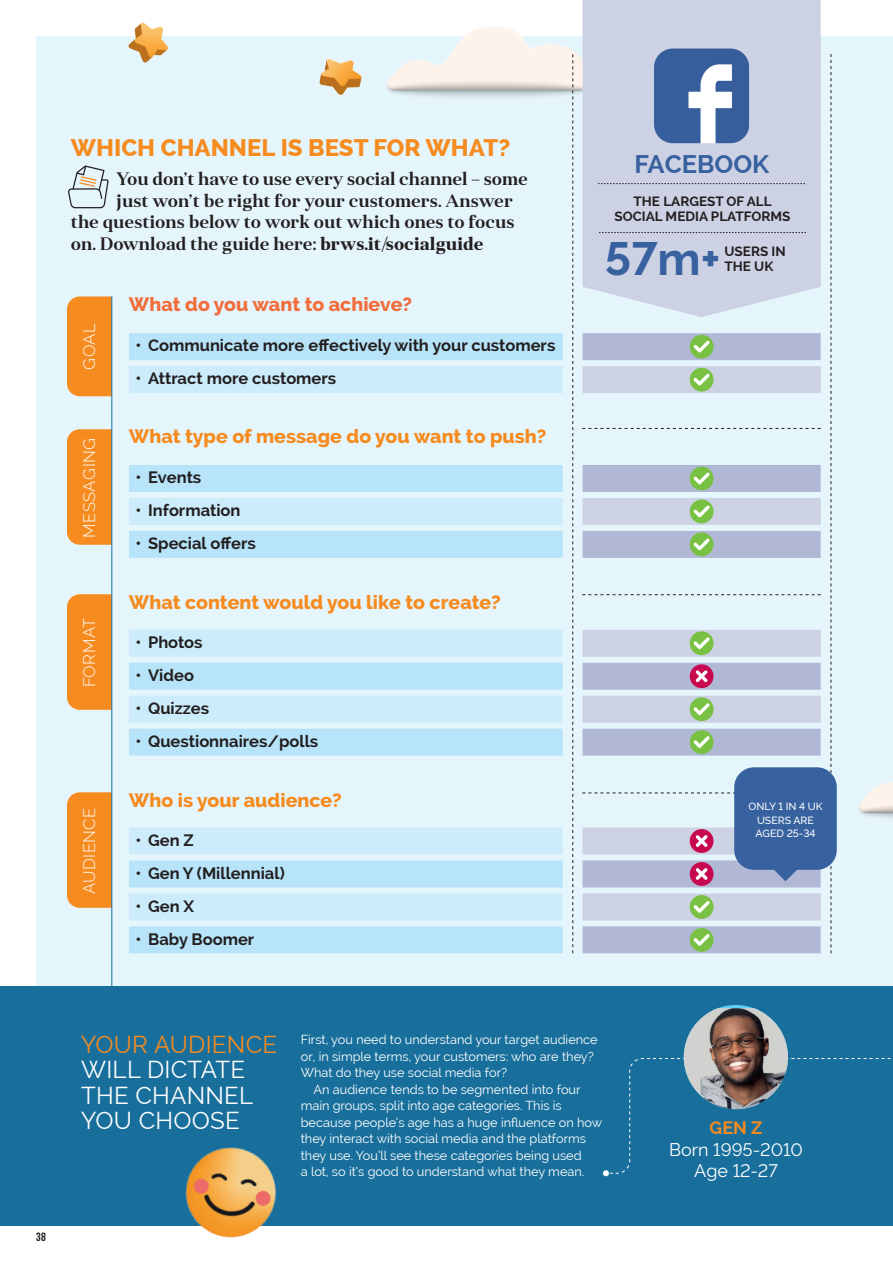
<style>
.page{position:relative;width:893px;height:1263px;background:#fff}
.page>*{position:absolute;margin:0;border:0;box-sizing:border-box;transform-origin:0 0}
.t1{font:700 46.5px "Raleway";color:#38619f}
.t2{font:700 25.5px "Raleway";color:#38619f}
.t3{font:24px/25.5px "Raleway";letter-spacing:.01em;color:#fff}
.t4{font:800 24px "Raleway";color:#f68b1f}
.t5{font:800 19.5px "Raleway";color:#f68b1f}
.t6{font:800 19.5px "Raleway";color:#f26d3c}
.t7{font:600 18px "Anglecia Pro Title";color:#231f20}
.t8{font:18px "Raleway";color:#fff}
.t9{font:700 18px "Raleway";color:#f68b1f}
.t10{font:700 16.5px "Raleway";color:#231f20}
.t11{font:300 16.5px "Raleway";letter-spacing:.025em;color:#fff}
.t12{font:700 13.5px/15px "Raleway";color:#231f20;text-align:center}
.t13{font:12.75px/16.5px "Raleway";color:#fff}
.t14{font:12px "Bebas Neue";color:#231f20}
.t15{font:500 10.5px/13.2px "Raleway";color:#fff;text-align:center}
.s1{font-weight:700}
.s2{color:#f68b1f}
</style>
<div class="page">
<div style="left:36px;top:36px;width:857px;height:1190px;background:#e5f5fc"></div>
<img style="left:859px;top:782px;width:34px;height:36px">
<img style="left:387px;top:14px;width:196px;height:104px">
<div style="left:583px;top:0;width:238px;height:317px;background:#cdd1e4"></div>
<div style="left:583px;top:926px;width:238px;height:27px;background:#b1b8d6"></div>
<div style="left:583px;top:860px;width:238px;height:27px;background:#b1b8d6"></div>
<div style="left:583px;top:729px;width:238px;height:27px;background:#b1b8d6"></div>
<div style="left:583px;top:663px;width:238px;height:27px;background:#b1b8d6"></div>
<div style="left:583px;top:531px;width:238px;height:27px;background:#b1b8d6"></div>
<div style="left:583px;top:465px;width:238px;height:27px;background:#b1b8d6"></div>
<div style="left:583px;top:333px;width:238px;height:27px;background:#b1b8d6"></div>
<div style="left:583px;top:893px;width:238px;height:27px;background:#cdd1e4"></div>
<div style="left:583px;top:827px;width:238px;height:27px;background:#cdd1e4"></div>
<div style="left:583px;top:696px;width:238px;height:27px;background:#cdd1e4"></div>
<div style="left:583px;top:630px;width:238px;height:27px;background:#cdd1e4"></div>
<div style="left:583px;top:498px;width:238px;height:27px;background:#cdd1e4"></div>
<div style="left:583px;top:366px;width:238px;height:27px;background:#cdd1e4"></div>
<div style="left:129px;top:926px;width:434px;height:27px;background:#b7e4f9"></div>
<div style="left:129px;top:860px;width:434px;height:27px;background:#b7e4f9"></div>
<div style="left:129px;top:729px;width:434px;height:27px;background:#b7e4f9"></div>
<div style="left:129px;top:663px;width:434px;height:27px;background:#b7e4f9"></div>
<div style="left:129px;top:531px;width:434px;height:27px;background:#b7e4f9"></div>
<div style="left:129px;top:465px;width:434px;height:27px;background:#b7e4f9"></div>
<div style="left:129px;top:333px;width:434px;height:27px;background:#b7e4f9"></div>
<div style="left:129px;top:893px;width:434px;height:27px;background:#ccecfb"></div>
<div style="left:129px;top:827px;width:434px;height:27px;background:#ccecfb"></div>
<div style="left:129px;top:696px;width:434px;height:27px;background:#ccecfb"></div>
<div style="left:129px;top:630px;width:434px;height:27px;background:#ccecfb"></div>
<div style="left:129px;top:498px;width:434px;height:27px;background:#ccecfb"></div>
<div style="left:129px;top:366px;width:434px;height:27px;background:#ccecfb"></div>
<div style="left:0;top:986px;width:893px;height:240px;background:#196f9c"></div>
<svg style="left:603px;top:1058px;width:288px;height:118px"></svg>
<img style="left:654px;top:49px;width:95px;height:94px">
<div style="left:67px;top:429px;width:44px;height:116px;background:#f68b1f"></div>
<div style="left:67px;top:296px;width:44px;height:100px;background:#f68b1f"></div>
<div style="left:67px;top:594px;width:44px;height:116px;background:#f68b1f"></div>
<div style="left:67px;top:792px;width:44px;height:116px;background:#f68b1f"></div>
<hr style="left:111px;top:296px;width:1px;height:690px;background:#196f9c">
<svg style="left:831px;top:54px;width:1px;height:899px"></svg>
<svg style="left:572px;top:54px;width:1px;height:899px"></svg>
<svg style="left:582px;top:428px;width:239px;height:1px"></svg>
<svg style="left:582px;top:594px;width:239px;height:1px"></svg>
<svg style="left:582px;top:792px;width:152px;height:1px"></svg>
<div style="left:690px;top:335px;width:23px;height:24px;background:#79c142;border-radius:50%"></div>
<svg style="left:693px;top:341px;width:17px;height:11px"></svg>
<div style="left:690px;top:368px;width:23px;height:23px;background:#79c142;border-radius:50%"></div>
<svg style="left:693px;top:374px;width:17px;height:11px"></svg>
<div style="left:690px;top:467px;width:23px;height:23px;background:#79c142;border-radius:50%"></div>
<svg style="left:693px;top:472px;width:17px;height:12px"></svg>
<div style="left:690px;top:499px;width:23px;height:24px;background:#79c142;border-radius:50%"></div>
<svg style="left:693px;top:505px;width:17px;height:12px"></svg>
<div style="left:690px;top:532px;width:23px;height:24px;background:#79c142;border-radius:50%"></div>
<svg style="left:693px;top:538px;width:17px;height:12px"></svg>
<div style="left:690px;top:631px;width:23px;height:24px;background:#79c142;border-radius:50%"></div>
<svg style="left:693px;top:637px;width:17px;height:12px"></svg>
<div style="left:690px;top:697px;width:23px;height:24px;background:#79c142;border-radius:50%"></div>
<svg style="left:693px;top:703px;width:17px;height:12px"></svg>
<div style="left:690px;top:730px;width:23px;height:24px;background:#79c142;border-radius:50%"></div>
<svg style="left:693px;top:736px;width:17px;height:12px"></svg>
<div style="left:690px;top:895px;width:23px;height:24px;background:#79c142;border-radius:50%"></div>
<svg style="left:693px;top:901px;width:17px;height:12px"></svg>
<div style="left:690px;top:928px;width:23px;height:24px;background:#79c142;border-radius:50%"></div>
<svg style="left:693px;top:934px;width:17px;height:12px"></svg>
<div style="left:690px;top:664px;width:23px;height:24px;background:#c7094f;border-radius:50%"></div>
<svg style="left:696px;top:670px;width:12px;height:12px"></svg>
<div style="left:690px;top:829px;width:23px;height:24px;background:#c7094f;border-radius:50%"></div>
<svg style="left:696px;top:835px;width:12px;height:12px"></svg>
<div style="left:690px;top:862px;width:23px;height:24px;background:#c7094f;border-radius:50%"></div>
<svg style="left:696px;top:868px;width:12px;height:12px"></svg>
<svg style="left:598px;top:183px;width:207px;height:1px"></svg>
<svg style="left:599px;top:232px;width:207px;height:1px"></svg>
<img style="left:185px;top:1147px;width:92px;height:91px">
<img style="left:128px;top:22px;width:40px;height:41px">
<svg style="left:68px;top:165px;width:41px;height:44px"></svg>
<img style="left:684px;top:1008px;width:104px;height:101px">
<div style="left:734px;top:767px;width:103px;height:103px;background:#38619f;border-radius:20px"></div>
<svg style="left:771px;top:869px;width:29px;height:12px"></svg>
<img style="left:319px;top:59px;width:43px;height:36px">
<p class="t4" style="left:71px;top:134px;width:441px">WHICH CHANNEL IS BEST FOR WHAT?</p>
<p class="t7" style="left:117px;top:167px;width:413px">You don’t have to use every social channel – some</p>
<p class="t7" style="left:117px;top:188px;width:398px">just won’t be right for your customers. Answer</p>
<p class="t7" style="left:71px;top:210px;width:445px">the questions below to work out which ones to focus</p>
<p class="t7" style="left:71px;top:232px;width:414px">on. Download the guide here: <span class="s1">brws.it/socialguide</span></p>
<p class="t11" style="left:80px;top:370px;width:48px;rotate:-90deg">GOAL</p>
<p class="t11" style="left:80px;top:538px;width:101px;rotate:-90deg">MESSAGING</p>
<p class="t11" style="left:80px;top:687px;width:71px;rotate:-90deg">FORMAT</p>
<p class="t11" style="left:80px;top:894px;width:88px;rotate:-90deg">AUDIENCE</p>
<p class="t6" style="left:129px;top:293px;width:285px">What do you want to achieve?</p>
<p class="t10" style="left:135px;top:336px;width:421px">• Communicate more effectively with your customers</p>
<p class="t10" style="left:135px;top:369px;width:202px">• Attract more customers</p>
<p class="t5" style="left:129px;top:425px;width:419px">What type of message do you want to push?</p>
<p class="t10" style="left:135px;top:468px;width:68px">• Events</p>
<p class="t10" style="left:135px;top:501px;width:107px">• Information</p>
<p class="t10" style="left:135px;top:534px;width:122px">• Special offers</p>
<p class="t5" style="left:129px;top:591px;width:373px">What content would you like to create?</p>
<p class="t10" style="left:135px;top:633px;width:69px">• Photos</p>
<p class="t10" style="left:135px;top:666px;width:60px">• Video</p>
<p class="t10" style="left:135px;top:699px;width:75px">• Quizzes</p>
<p class="t10" style="left:135px;top:732px;width:184px">• Questionnaires/polls</p>
<p class="t5" style="left:129px;top:789px;width:214px">Who is your audience?</p>
<p class="t10" style="left:135px;top:831px;width:60px">• Gen Z</p>
<p class="t10" style="left:135px;top:864px;width:151px">• Gen Y (Millennial)</p>
<p class="t10" style="left:135px;top:897px;width:60px">• Gen X</p>
<p class="t10" style="left:135px;top:930px;width:120px">• Baby Boomer</p>
<p class="t2" style="left:634px;top:150px;width:136px">FACEBOOK</p>
<p class="t12" style="left:614px;top:194px;width:177px">THE LARGEST OF ALL<br>SOCIAL MEDIA PLATFORMS</p>
<p class="t1" style="left:605px;top:232px;width:117px">57m+</p>
<p class="t12" style="left:724px;top:244px;width:63px;text-align:left">USERS IN<br>THE UK</p>
<p class="t15" style="left:749px;top:800px;width:75px">ONLY 1 IN 4 UK<br>USERS ARE<br>AGED 25-34</p>
<p class="t14" style="left:36px;top:1230px;width:12px">38</p>
<p class="t3" style="left:81px;top:1031px;width:198px"><span class="s2">YOUR AUDIENCE<br></span>WILL DICTATE<br>THE CHANNEL<br>YOU CHOOSE</p>
<p class="t13" style="left:301px;top:1031px;width:298px">First, you need to understand your target audience or, in simple terms, your customers: who are they?<br>What do they use social media for?</p>
<p class="t13" style="left:301px;top:1081px;width:303px;text-indent:13px">An audience tends to be segmented into four main groups, split into age categories. This is because people’s age has a huge influence on how they interact with social media and the platforms they use. You’ll see these categories being used<br>a lot, so it’s good to understand what they mean.</p>
<p class="t9" style="left:710px;top:1117px;width:54px">GEN Z</p>
<p class="t8" style="left:669px;top:1139px;width:135px">Born 1995-2010</p>
<p class="t8" style="left:694px;top:1160px;width:85px">Age 12-27</p>
</div>
